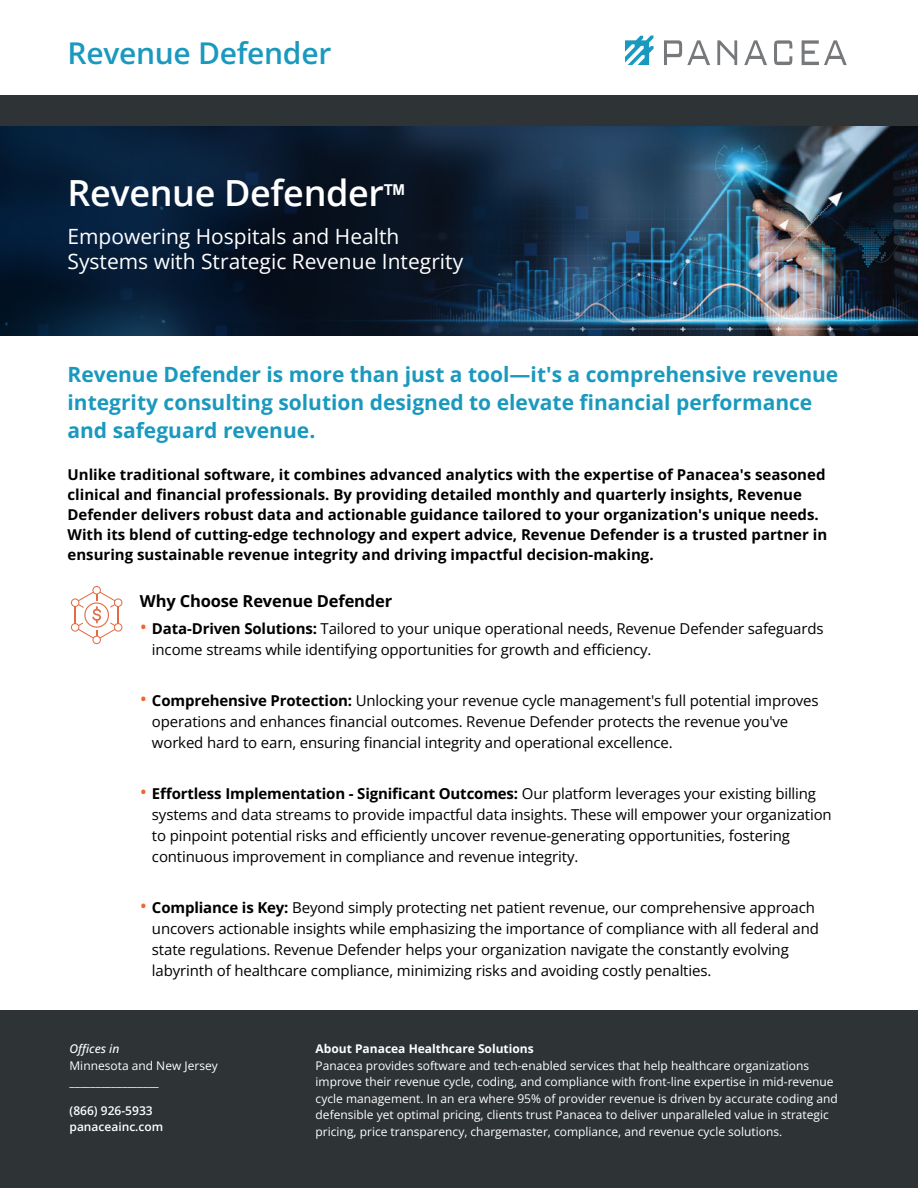
<style>
.page{position:relative;width:918px;height:1188px;background:#fff}
.page>*{position:absolute;margin:0;border:0;box-sizing:border-box;transform-origin:0 0}
.t1{font:600 36px "Open Sans";letter-spacing:-.01em;color:#fff}
.t2{font:600 30px "Open Sans";letter-spacing:-.01em;color:#1a99be}
.t3{font:700 21px/28px "Open Sans";color:#1a99be}
.t4{font:21px/25.5px "Open Sans";color:#fff}
.t5{font:700 16.5px "Open Sans";letter-spacing:-.01em;color:#000001}
.t6{font:15px/21px "Open Sans";letter-spacing:-.01em;color:#000001}
.t7{font:700 15px/20px "Open Sans";color:#000}
.t8{font:700 15px "Arial";color:#fff}
.t9{font:12px/16.5px "Open Sans";color:#fff}
.t10{font:700 12px "Open Sans";color:#fff}
.t11{font:600 12px/16.5px "Open Sans";color:#fff}
.t12{font:italic 500 12px "Open Sans";color:#fff}
.s1{font-size:19.5px;color:#f26431}
.s2{font-weight:700}
</style>
<div class="page">
<img style="left:723px;top:126px;width:195px;height:209px">
<svg style="left:0;top:126px;width:723px;height:209px;background:#102841"></svg>
<div style="left:0;top:1011px;width:918px;height:177px;background:#2e3335"></div>
<div style="left:0;top:95px;width:918px;height:31px;background:#2e3335"></div>
<svg style="left:625px;top:36px;width:29px;height:29px"></svg>
<svg style="left:664px;top:40px;width:46px;height:25px"></svg>
<svg style="left:744px;top:40px;width:23px;height:25px"></svg>
<svg style="left:774px;top:40px;width:18px;height:25px"></svg>
<svg style="left:802px;top:40px;width:45px;height:25px"></svg>
<svg style="left:717px;top:40px;width:20px;height:25px"></svg>
<svg style="left:71px;top:586px;width:51px;height:58px"></svg>
<h2 class="t2" style="left:68px;top:33px;width:265px">Revenue Defender</h2>
<h1 class="t1" style="left:68px;top:168px;width:318px">Revenue Defender</h1>
<p class="t8" style="left:384px;top:179px;width:23px">TM</p>
<h3 class="t4" style="left:68px;top:223px;width:397px">Empowering Hospitals and Health<br>Systems with Strategic Revenue Integrity</h3>
<h3 class="t3" style="left:68px;top:360px;width:772px">Revenue Defender is more than just a tool—it's a comprehensive revenue integrity consulting solution designed to elevate financial performance and safeguard revenue.</h3>
<p class="t7" style="left:67px;top:464px;width:761px">Unlike traditional software, it combines advanced analytics with the expertise of Panacea's seasoned clinical and financial professionals. By providing detailed monthly and quarterly insights, Revenue Defender delivers robust data and actionable guidance tailored to your organization's unique needs.<br>With its blend of cutting-edge technology and expert advice, Revenue Defender is a trusted partner in ensuring sustainable revenue integrity and driving impactful decision-making.</p>
<p class="t5" style="left:140px;top:590px;width:254px">Why Choose Revenue Defender</p>
<p class="t6" style="left:152px;top:618px;width:673px;text-indent:-12px"><span class="s1">•</span> <span class="s2">Data-Driven Solutions:</span> Tailored to your unique operational needs, Revenue Defender safeguards income streams while identifying opportunities for growth and efficiency.</p>
<p class="t6" style="left:152px;top:690px;width:668px;text-indent:-12px"><span class="s1">•</span> <span class="s2">Comprehensive Protection:</span> Unlocking your revenue cycle management's full potential improves operations and enhances financial outcomes. Revenue Defender protects the revenue you've worked hard to earn, ensuring financial integrity and operational excellence.</p>
<p class="t6" style="left:152px;top:783px;width:681px;text-indent:-12px"><span class="s1">•</span> <span class="s2">Effortless Implementation - Significant Outcomes:</span> Our platform leverages your existing billing systems and data streams to provide impactful data insights. These will empower your organization to pinpoint potential risks and efficiently uncover revenue-generating opportunities, fostering continuous improvement in compliance and revenue integrity.</p>
<p class="t6" style="left:152px;top:897px;width:669px;text-indent:-12px"><span class="s1">•</span> <span class="s2">Compliance is Key:</span> Beyond simply protecting net patient revenue, our comprehensive approach uncovers actionable insights while emphasizing the importance of compliance with all federal and state regulations. Revenue Defender helps your organization navigate the constantly evolving labyrinth of healthcare compliance, minimizing risks and avoiding costly penalties.</p>
<p class="t12" style="left:70px;top:1041px;width:51px">Offices in</p>
<p class="t9" style="left:70px;top:1057px;width:150px">Minnesota and New Jersey _________________</p>
<p class="t11" style="left:70px;top:1102px;width:95px">(866) 926-5933 panaceainc.com</p>
<p class="t10" style="left:316px;top:1041px;width:220px">About Panacea Healthcare Solutions</p>
<p class="t9" style="left:316px;top:1057px;width:524px">Panacea provides software and tech-enabled services that help healthcare organizations improve their revenue cycle, coding, and compliance with front-line expertise in mid-revenue cycle management. In an era where 95% of provider revenue is driven by accurate coding and defensible yet optimal pricing, clients trust Panacea to deliver unparalleled value in strategic pricing, price transparency, chargemaster, compliance, and revenue cycle solutions.</p>
</div>
